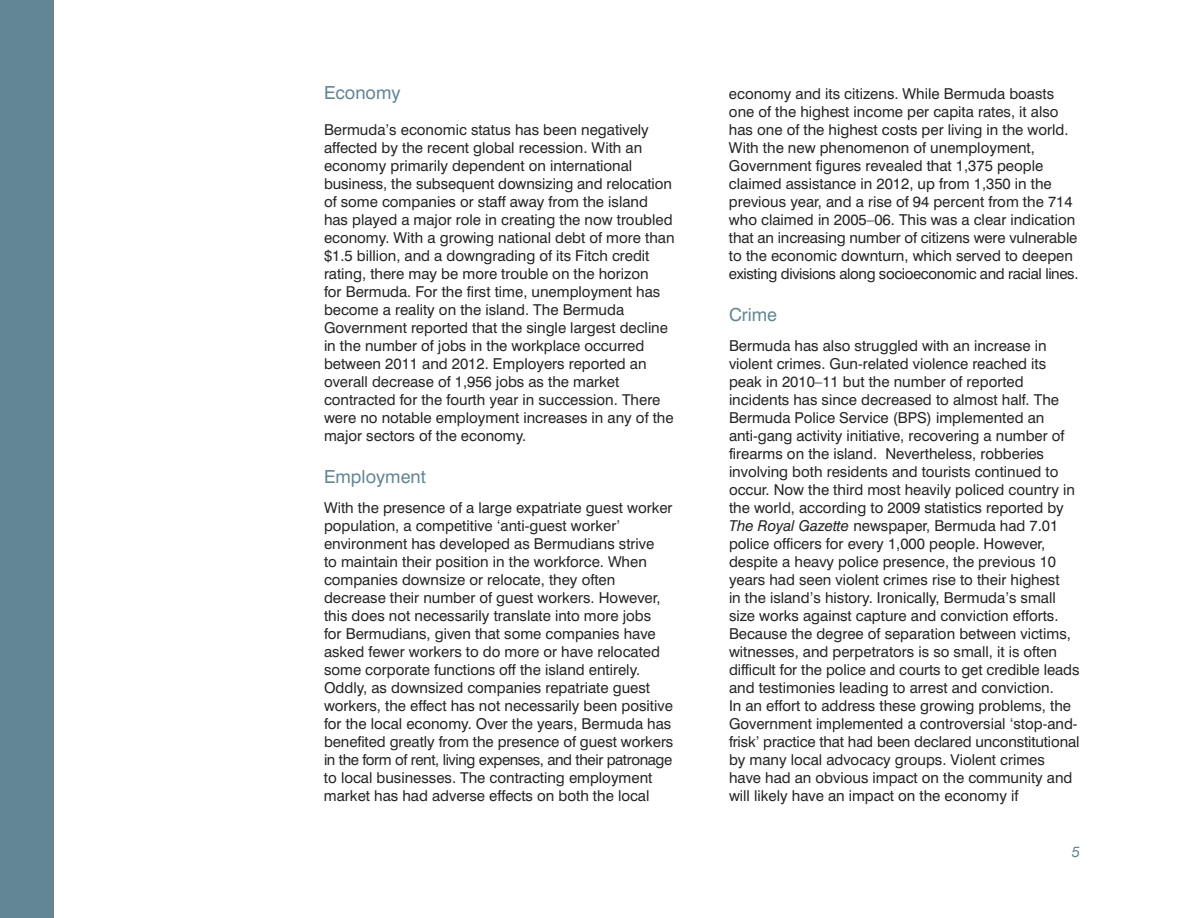
<style>
.page{position:relative;width:1188px;height:918px;background:#fff}
.page>*{position:absolute;margin:0;border:0;box-sizing:border-box;transform-origin:0 0}
.t1{font:18px "Swiss 721 BT";color:#628694}
.t2{font:15px/18px "Swiss 721 BT";color:#272627}
.t3{font:italic 15px "Swiss 721 BT";color:#628694}
.s1{font-style:italic}
</style>
<div class="page">
<div style="left:0;top:0;width:54px;height:918px;background:#628694"></div>
<p class="t1" style="left:324px;top:86px;width:78px">Economy</p>
<p class="t2" style="left:324px;top:122px;width:352px">Bermuda’s economic status has been negatively affected by the recent global recession. With an economy primarily dependent on international business, the subsequent downsizing and relocation of some companies or staff away from the island has played a major role in creating the now troubled economy. With a growing national debt of more than $1.5 billion, and a downgrading of its Fitch credit rating, there may be more trouble on the horizon<br>for Bermuda. For the first time, unemployment has become a reality on the island. The Bermuda Government reported that the single largest decline in the number of jobs in the workplace occurred between 2011 and 2012. Employers reported an overall decrease of 1,956 jobs as the market contracted for the fourth year in succession. There were no notable employment increases in any of the major sectors of the economy.</p>
<p class="t1" style="left:324px;top:470px;width:103px">Employment</p>
<p class="t2" style="left:324px;top:500px;width:351px">With the presence of a large expatriate guest worker population, a competitive ‘anti-guest worker’ environment has developed as Bermudians strive<br>to maintain their position in the workforce. When companies downsize or relocate, they often decrease their number of guest workers. However, this does not necessarily translate into more jobs<br>for Bermudians, given that some companies have asked fewer workers to do more or have relocated some corporate functions off the island entirely.<br>Oddly, as downsized companies repatriate guest workers, the effect has not necessarily been positive for the local economy. Over the years, Bermuda has benefited greatly from the presence of guest workers in the form of rent, living expenses, and their patronage to local businesses. The contracting employment market has had adverse effects on both the local</p>
<p class="t2" style="left:729px;top:86px;width:351px">economy and its citizens. While Bermuda boasts one of the highest income per capita rates, it also has one of the highest costs per living in the world.<br>With the new phenomenon of unemployment, Government figures revealed that 1,375 people claimed assistance in 2012, up from 1,350 in the previous year, and a rise of 94 percent from the 714 who claimed in 2005–06. This was a clear indication that an increasing number of citizens were vulnerable to the economic downturn, which served to deepen existing divisions along socioeconomic and racial lines.</p>
<p class="t1" style="left:729px;top:308px;width:50px">Crime</p>
<p class="t2" style="left:729px;top:338px;width:352px">Bermuda has also struggled with an increase in violent crimes. Gun-related violence reached its peak in 2010–11 but the number of reported incidents has since decreased to almost half. The Bermuda Police Service (BPS) implemented an anti-gang activity initiative, recovering a number of firearms on the island. Nevertheless, robberies involving both residents and tourists continued to occur. Now the third most heavily policed country in the world, according to 2009 statistics reported by <span class="s1">The Royal Gazette</span> newspaper, Bermuda had 7.01 police officers for every 1,000 people. However, despite a heavy police presence, the previous 10 years had seen violent crimes rise to their highest<br>in the island’s history. Ironically, Bermuda’s small size works against capture and conviction efforts.<br>Because the degree of separation between victims, witnesses, and perpetrators is so small, it is often difficult for the police and courts to get credible leads and testimonies leading to arrest and conviction.<br>In an effort to address these growing problems, the Government implemented a controversial ‘stop-and&shy;frisk’ practice that had been declared unconstitutional by many local advocacy groups. Violent crimes have had an obvious impact on the community and will likely have an impact on the economy if</p>
<p class="t3" style="left:1072px;top:847px;width:10px">5</p>
</div>
